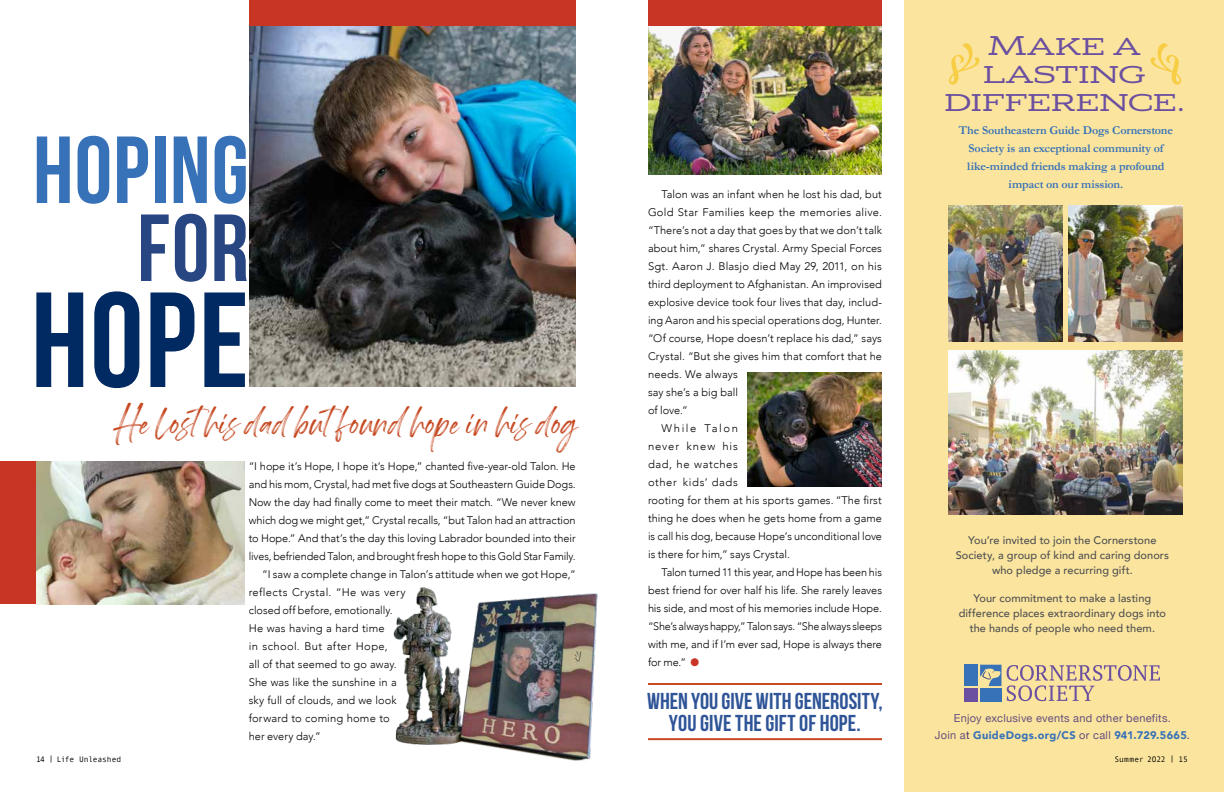
<style>
.page{position:relative;width:1224px;height:792px;background:#fff}
.page>*{position:absolute;margin:0;border:0;box-sizing:border-box;transform-origin:0 0}
.t1{font:700 135px "Bebas Neue";color:#002a61}
.t2{font:700 95px "Bebas Neue";letter-spacing:.01em;color:#3771b8}
.t3{font:700 95px "Bebas Neue";color:#284782}
.t4{font:48px "Springfield Demo";letter-spacing:.01em;color:#c64921}
.t5{font:300 27px "Aviano Slab";letter-spacing:-.01em;color:#6b4fa0}
.t6{font:700 23px/22px "Bebas Neue";letter-spacing:.005em;color:#2f5497;text-align:center}
.t7{font:700 12px/18px "Garamond";letter-spacing:-.01em;color:#3771b8;text-align:center}
.t8{font:300 11px/18px "Avenir";color:#000;text-align:justify}
.t9{font:500 11px/15px "Avenir";letter-spacing:.005em;color:#4f4f51;text-align:center}
.t10{font:11px/17px "Helvetica Neue";letter-spacing:.025em;color:#654f7f;text-align:center}
.t11{font:300 11px "Avenir";letter-spacing:.03em;color:#000}
.t12{font:8px "Andale Mono";letter-spacing:-.02em;color:#000}
.s1{color:#c93525}
.s2{color:#52386f}
.s3{font-family:"Avenir";font-weight:900;color:#3771b8}
</style>
<div class="page">
<div style="left:904px;top:0;width:320px;height:792px;background:#fbe59e"></div>
<hr style="left:648px;top:683px;width:234px;height:2px;background:#c64921">
<div style="left:965px;top:665px;width:13px;height:21px;background:#3771b8"></div>
<div style="left:980px;top:688px;width:21px;height:13px;background:#3771b8"></div>
<div style="left:965px;top:688px;width:13px;height:13px;background:#6b4fa0"></div>
<hr style="left:648px;top:738px;width:234px;height:2px;background:#c64921">
<img style="left:36px;top:461px;width:209px;height:143px">
<div style="left:0;top:462px;width:36px;height:142px;background:#c93525"></div>
<img style="left:250px;top:26px;width:326px;height:361px">
<div style="left:250px;top:0;width:326px;height:26px;background:#c93525"></div>
<img style="left:393px;top:586px;width:205px;height:175px">
<img style="left:648px;top:26px;width:234px;height:149px">
<div style="left:648px;top:0;width:234px;height:26px;background:#c93525"></div>
<img style="left:747px;top:372px;width:135px;height:115px">
<svg style="left:949px;top:43px;width:31px;height:42px"></svg>
<svg style="left:1151px;top:43px;width:30px;height:42px"></svg>
<img style="left:948px;top:351px;width:234px;height:164px">
<img style="left:948px;top:205px;width:114px;height:137px">
<img style="left:1068px;top:205px;width:114px;height:137px">
<svg style="left:980px;top:665px;width:21px;height:21px"></svg>
<svg style="left:1007px;top:665px;width:153px;height:36px"></svg>
<h1 class="t2" style="left:33px;top:118px;width:217px">HOPING</h1>
<p class="t3" style="left:137px;top:196px;width:113px">FOR</p>
<h1 class="t1" style="left:31px;top:266px;width:219px">HOPE</h1>
<h1 class="t4" style="left:113px;top:399px;width:465px">He lost his dad but found hope in his dog</h1>
<p class="t8" style="left:249px;top:457px;width:329px">“I hope it’s Hope, I hope it’s Hope,” chanted five-year-old Talon. He and his mom, Crystal, had met five dogs at Southeastern Guide Dogs.<br>Now the day had finally come to meet their match. “We never knew</p>
<p class="t8" style="left:249px;top:511px;width:328px">which dog we might get,” Crystal recalls, “but Talon had an attraction</p>
<p class="t8" style="left:249px;top:529px;width:328px">to Hope.” And that’s the day this loving Labrador bounded into their</p>
<p class="t8" style="left:249px;top:547px;width:328px">lives, befriended Talon, and brought fresh hope to this Gold Star Family.</p>
<p class="t8" style="left:262px;top:565px;width:315px">“I saw a complete change in Talon’s attitude when we got Hope,”</p>
<p class="t11" style="left:249px;top:586px;width:159px">reflects Crystal. “He was very</p>
<p class="t8" style="left:249px;top:619px;width:138px">He was having a hard time</p>
<p class="t11" style="left:249px;top:640px;width:141px">in school. But after Hope,</p>
<p class="t8" style="left:249px;top:601px;width:146px">closed off before, emotionally.</p>
<p class="t8" style="left:249px;top:655px;width:149px">all of that seemed to go away.</p>
<p class="t8" style="left:249px;top:673px;width:150px">She was like the sunshine in a</p>
<p class="t8" style="left:249px;top:691px;width:149px">sky full of clouds, and we look</p>
<p class="t12" style="left:36px;top:754px;width:87px">14 | Life Unleashed</p>
<p class="t8" style="left:249px;top:709px;width:143px">forward to coming home to</p>
<p class="t8" style="left:249px;top:727px;width:74px">her every day.”</p>
<p class="t8" style="left:648px;top:185px;width:236px;text-indent:14px">Talon was an infant when he lost his dad, but Gold Star Families keep the memories alive. “There’s not a day that goes by that we don’t talk about him,” shares Crystal. Army Special Forces Sgt. Aaron J. Blasjo died May 29, 2011, on his third deployment to Afghanistan. An improvised explosive device took four lives that day, includ&shy;ing Aaron and his special operations dog, Hunter. “Of course, Hope doesn’t replace his dad,” says Crystal. “But she gives him that comfort that he</p>
<p class="t8" style="left:648px;top:365px;width:91px">needs. We always say she’s a big ball of love.”</p>
<p class="t8" style="left:648px;top:419px;width:92px;text-indent:13px">While Talon never knew his dad, he watches other kids’ dads</p>
<p class="t8" style="left:648px;top:491px;width:235px">rooting for them at his sports games. “The first</p>
<p class="t8" style="left:648px;top:509px;width:236px">thing he does when he gets home from a game is call his dog, because Hope’s unconditional love is there for him,” says Crystal.</p>
<p class="t8" style="left:648px;top:563px;width:236px;text-indent:14px">Talon turned 11 this year, and Hope has been his best friend for over half his life. She rarely leaves his side, and most of his memories include Hope. “She’s always happy,” Talon says. “She always sleeps with me, and if I’m ever sad, Hope is always there for me.” <span class="s1">●</span></p>
<h1 class="t6" style="left:647px;top:690px;width:237px">WHEN YOU GIVE WITH GENEROSITY,<br>YOU GIVE THE GIFT OF HOPE.</h1>
<p class="t5" style="left:988px;top:28px;width:154px">Make a</p>
<p class="t5" style="left:983px;top:56px;width:165px">lasting</p>
<p class="t5" style="left:944px;top:84px;width:242px">difference.</p>
<p class="t7" style="left:959px;top:121px;width:216px">The Southeastern Guide Dogs Cornerstone Society is an exceptional community of like-minded friends making a profound impact on our mission.</p>
<p class="t9" style="left:956px;top:532px;width:215px">You’re invited to join the Cornerstone<br>Society, a group of kind and caring donors who pledge a recurring gift.</p>
<p class="t9" style="left:959px;top:590px;width:209px">Your commitment to make a lasting difference places extraordinary dogs into the hands of people who need them.</p>
<p class="t10" style="left:935px;top:711px;width:257px">Enjoy exclusive events and other benefits.<br>Join a<span class="s2">t</span> <span class="s3">GuideDogs.org/CS</span> or call <span class="s3">941.729.5665</span><span class="s2">.</span></p>
<p class="t12" style="left:1114px;top:754px;width:75px">Summer 2O22 | 15</p>
</div>
